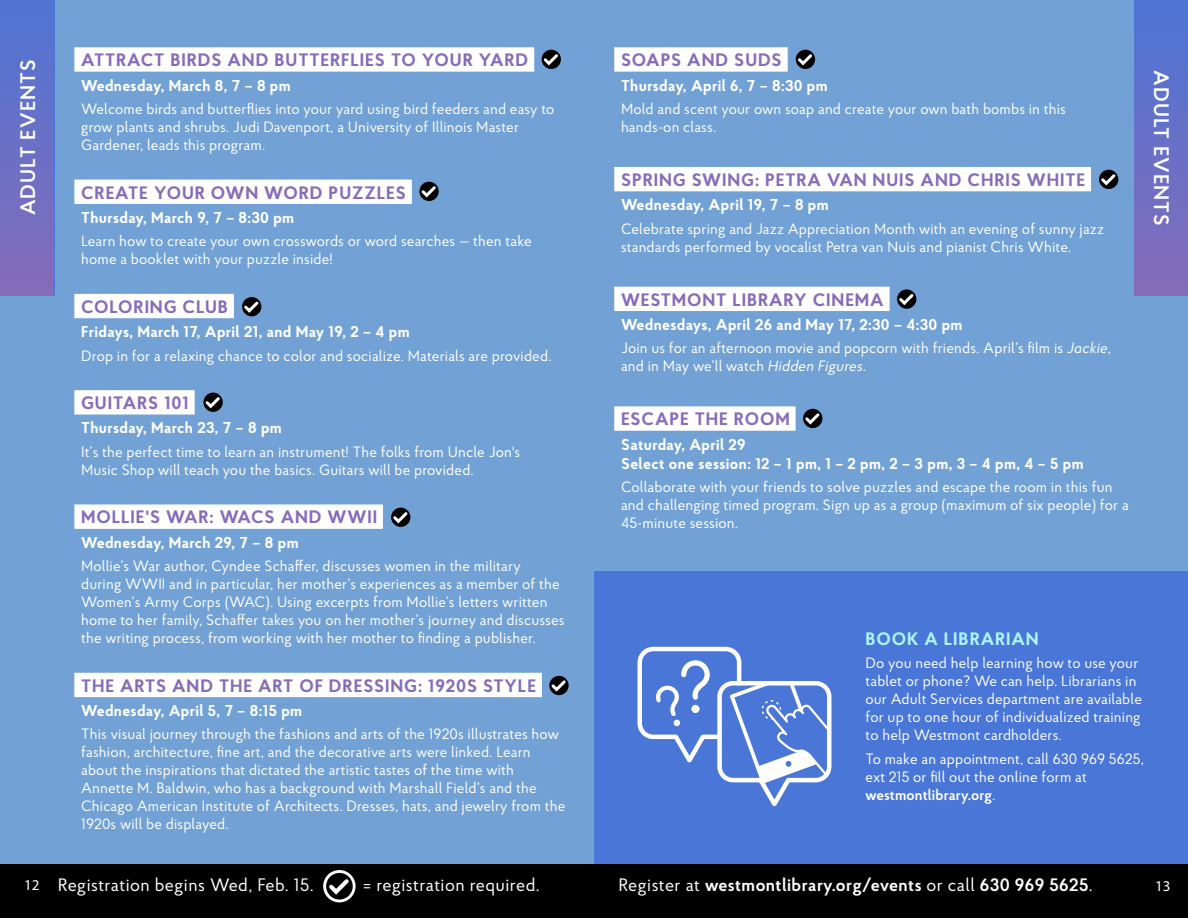
<style>
.page{position:relative;width:1188px;height:918px;background:#fff}
.page>*{position:absolute;margin:0;border:0;box-sizing:border-box;transform-origin:0 0}
.t1{font:600 21px "Proba Pro";letter-spacing:.05em;color:#fff}
.t2{font:700 18px "Proba Pro";letter-spacing:.05em;color:#866cb9}
.t3{font:600 18px "Proba Pro";letter-spacing:.025em;color:#fff}
.t4{font:18px "Proba Pro";letter-spacing:.025em;color:#fff}
.t5{font:700 18px "Proba Pro";letter-spacing:.05em;color:#adf4fb}
.t6{font:700 15.75px/18.9px "Proba Pro";letter-spacing:.025em;color:#fff}
.t7{font:15px/18px "Proba Pro";letter-spacing:.01em;color:#fff}
.t8{font:15px "Myriad Pro";color:#fff}
.s1{font-style:italic}
.s2{font-weight:600}
.s3{font-weight:400}
</style>
<div class="page">
<div style="left:0;top:0;width:1188px;height:916px;background:#71a1d5"></div>
<div style="left:595px;top:571px;width:593px;height:301px;background:#4976d7"></div>
<div style="left:0;top:864px;width:1188px;height:54px;background:#000"></div>
<svg style="left:323px;top:870px;width:33px;height:32px"></svg>
<svg style="left:326px;top:873px;width:27px;height:27px"></svg>
<svg style="left:326px;top:875px;width:27px;height:23px"></svg>
<div style="left:74px;top:47px;width:460px;height:25px;background:#fff"></div>
<div style="left:74px;top:180px;width:338px;height:24px;background:#fff"></div>
<div style="left:74px;top:294px;width:160px;height:24px;background:#fff"></div>
<div style="left:74px;top:390px;width:121px;height:25px;background:#fff"></div>
<div style="left:74px;top:504px;width:309px;height:25px;background:#fff"></div>
<div style="left:74px;top:673px;width:468px;height:24px;background:#fff"></div>
<div style="left:614px;top:47px;width:174px;height:25px;background:#fff"></div>
<div style="left:614px;top:167px;width:477px;height:24px;background:#fff"></div>
<div style="left:614px;top:287px;width:276px;height:24px;background:#fff"></div>
<div style="left:614px;top:406px;width:182px;height:25px;background:#fff"></div>
<svg style="left:897px;top:289px;width:19px;height:20px"></svg>
<svg style="left:897px;top:291px;width:19px;height:16px"></svg>
<svg style="left:803px;top:409px;width:19px;height:19px"></svg>
<svg style="left:803px;top:411px;width:19px;height:16px"></svg>
<svg style="left:796px;top:50px;width:19px;height:19px"></svg>
<svg style="left:796px;top:51px;width:19px;height:17px"></svg>
<svg style="left:419px;top:182px;width:20px;height:19px"></svg>
<svg style="left:419px;top:183px;width:20px;height:17px"></svg>
<svg style="left:242px;top:297px;width:19px;height:19px"></svg>
<svg style="left:242px;top:299px;width:19px;height:16px"></svg>
<svg style="left:203px;top:393px;width:20px;height:19px"></svg>
<svg style="left:203px;top:394px;width:20px;height:16px"></svg>
<svg style="left:391px;top:508px;width:19px;height:19px"></svg>
<svg style="left:391px;top:509px;width:19px;height:17px"></svg>
<svg style="left:1099px;top:170px;width:19px;height:19px"></svg>
<svg style="left:1099px;top:171px;width:19px;height:17px"></svg>
<div style="left:549px;top:676px;width:20px;height:19px;background:#000;border-radius:50%"></div>
<svg style="left:549px;top:678px;width:19px;height:16px"></svg>
<svg style="left:637px;top:646px;width:195px;height:161px"></svg>
<svg style="left:542px;top:50px;width:19px;height:19px"></svg>
<svg style="left:541px;top:51px;width:20px;height:17px"></svg>
<div style="left:1134px;top:0;width:54px;height:296px;background:linear-gradient(to bottom,#4c75d5,#856cb9)"></div>
<div style="left:0;top:0;width:54px;height:296px;background:linear-gradient(to bottom,#4f74d3,#856cb9)"></div>
<h1 class="t1" style="left:15px;top:215px;width:157px;rotate:-90deg">ADULT EVENTS</h1>
<p class="t2" style="left:81px;top:48px;width:449px">ATTRACT BIRDS AND BUTTERFLIES TO YOUR YARD</p>
<p class="t6" style="left:81px;top:75px;width:211px">Wednesday, March 8, 7 – 8 pm</p>
<p class="t7" style="left:81px;top:100px;width:475px">Welcome birds and butterflies into your yard using bird feeders and easy to grow plants and shrubs. Judi Davenport, a University of Illinois Master<br>Gardener, leads this program.</p>
<p class="t2" style="left:81px;top:181px;width:326px">CREATE YOUR OWN WORD PUZZLES</p>
<p class="t6" style="left:81px;top:208px;width:215px">Thursday, March 9, 7 – 8:30 pm</p>
<p class="t7" style="left:81px;top:232px;width:452px">Learn how to create your own crosswords or word searches — then take home a booklet with your puzzle inside!</p>
<p class="t2" style="left:81px;top:295px;width:148px">COLORING CLUB</p>
<p class="t6" style="left:81px;top:322px;width:330px">Fridays, March 17, April 21, and May 19, 2 – 4 pm</p>
<p class="t7" style="left:81px;top:346px;width:472px">Drop in for a relaxing chance to color and socialize. Materials are provided.</p>
<p class="t2" style="left:81px;top:391px;width:109px">GUITARS 101</p>
<p class="t6" style="left:81px;top:418px;width:202px">Thursday, March 23, 7 – 8 pm</p>
<p class="t7" style="left:81px;top:442px;width:441px">It’s the perfect time to learn an instrument! The folks from Uncle Jon's<br>Music Shop will teach you the basics. Guitars will be provided.</p>
<p class="t2" style="left:81px;top:506px;width:297px">MOLLIE'S WAR: WACS AND WWII</p>
<p class="t6" style="left:81px;top:533px;width:219px">Wednesday, March 29, 7 – 8 pm</p>
<p class="t7" style="left:81px;top:557px;width:485px">Mollie’s War author, Cyndee Schaffer, discusses women in the military during WWII and in particular, her mother’s experiences as a member of the Women’s Army Corps (WAC). Using excerpts from Mollie’s letters written home to her family, Schaffer takes you on her mother’s journey and discusses the writing process, from working with her mother to finding a publisher.</p>
<p class="t2" style="left:81px;top:674px;width:456px">THE ARTS AND THE ART OF DRESSING: 1920S STYLE</p>
<p class="t6" style="left:81px;top:701px;width:223px">Wednesday, April 5, 7 – 8:15 pm</p>
<p class="t7" style="left:81px;top:725px;width:486px">This visual journey through the fashions and arts of the 1920s illustrates how fashion, architecture, fine art, and the decorative arts were linked. Learn about the inspirations that dictated the artistic tastes of the time with Annette M. Baldwin, who has a background with Marshall Field’s and the Chicago American Institute of Architects. Dresses, hats, and jewelry from the 1920s will be displayed.</p>
<p class="t2" style="left:621px;top:48px;width:162px">SOAPS AND SUDS</p>
<p class="t6" style="left:621px;top:75px;width:208px">Thursday, April 6, 7 – 8:30 pm</p>
<p class="t7" style="left:621px;top:100px;width:446px">Mold and scent your own soap and create your own bath bombs in this hands-on class.</p>
<p class="t2" style="left:621px;top:168px;width:466px">SPRING SWING: PETRA VAN NUIS AND CHRIS WHITE</p>
<p class="t6" style="left:621px;top:195px;width:209px">Wednesday, April 19, 7 – 8 pm</p>
<p class="t7" style="left:621px;top:219px;width:485px">Celebrate spring and Jazz Appreciation Month with an evening of sunny jazz standards performed by vocalist Petra van Nuis and pianist Chris White.</p>
<p class="t2" style="left:621px;top:288px;width:264px">WESTMONT LIBRARY CINEMA</p>
<p class="t6" style="left:621px;top:315px;width:343px">Wednesdays, April 26 and May 17, 2:30 – 4:30 pm</p>
<p class="t7" style="left:621px;top:339px;width:492px">Join us for an afternoon movie and popcorn with friends. April’s film is <span class="s1">Jackie</span>, and in May we’ll watch <span class="s1">Hidden Figures</span>.</p>
<p class="t2" style="left:621px;top:407px;width:170px">ESCAPE THE ROOM</p>
<p class="t6" style="left:621px;top:434px;width:464px">Saturday, April 29<br>Select one session: 12 – 1 pm, 1 – 2 pm, 2 – 3 pm, 3 – 4 pm, 4 – 5 pm</p>
<p class="t7" style="left:621px;top:478px;width:509px">Collaborate with your friends to solve puzzles and escape the room in this fun and challenging timed program. Sign up as a group (maximum of six people) for a<br>45-minute session.</p>
<h1 class="t1" style="left:1175px;top:70px;width:157px;rotate:90deg">ADULT EVENTS</h1>
<p class="t5" style="left:866px;top:627px;width:175px">BOOK A LIBRARIAN</p>
<p class="t7" style="left:866px;top:654px;width:278px">Do you need help learning how to use your tablet or phone? We can help. Librarians in our Adult Services department are available for up to one hour of individualized training to help Westmont cardholders.</p>
<p class="t7" style="left:866px;top:749px;width:280px">To make an appointment, call 630 969 5625, ext 215 or fill out the online form at <span class="s2">westmontlibrary.org</span>.</p>
<p class="t4" style="left:58px;top:874px;width:258px">Registration begins Wed, Feb. 15.</p>
<p class="t4" style="left:363px;top:874px;width:178px">= registration required.</p>
<p class="t3" style="left:618px;top:874px;width:476px"><span class="s3">Register at</span> westmontlibrary.org/events <span class="s3">or call</span> 630 969 5625<span class="s3">.</span></p>
<p class="t8" style="left:24px;top:876px;width:17px">12</p>
<p class="t8" style="left:1155px;top:877px;width:17px">13</p>
</div>
